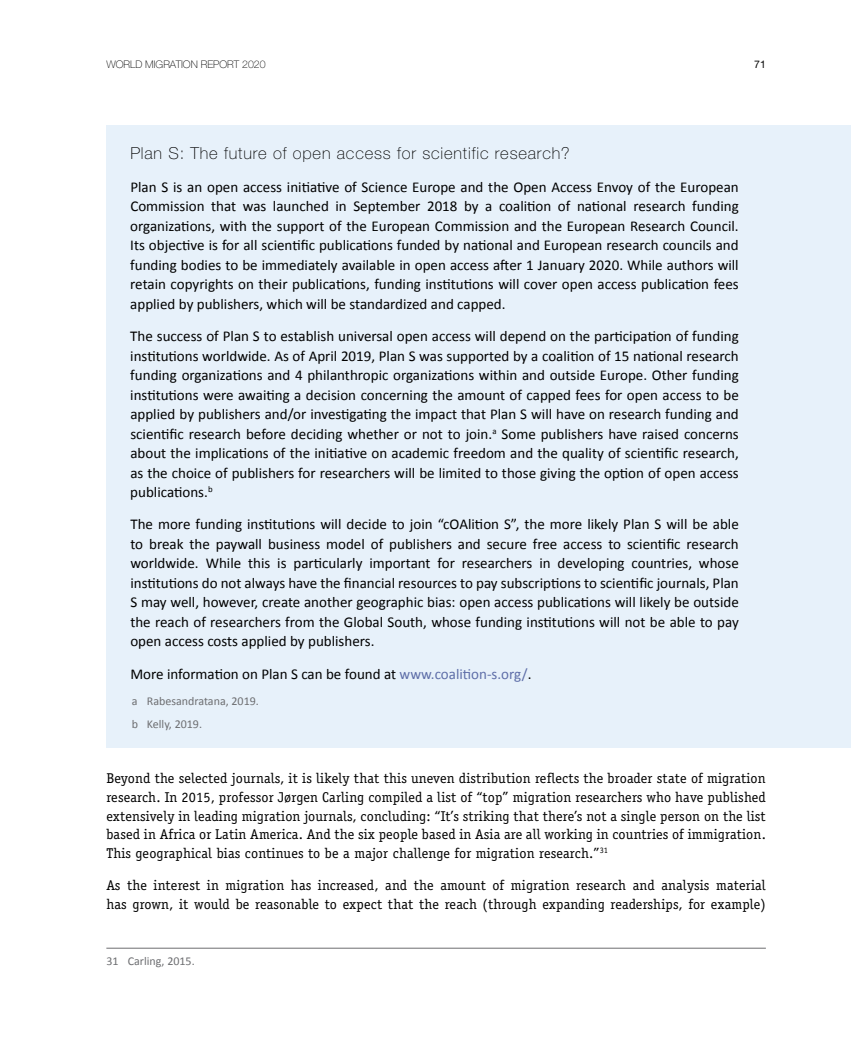
<style>
.page{position:relative;width:851px;height:1063px;background:#fff}
.page>*{position:absolute;margin:0;border:0;box-sizing:border-box;transform-origin:0 0}
.t1{font:100 16.5px "Helvetica Neue";letter-spacing:.05em;color:#000}
.t2{font:15px/19.5px "Calibri";color:#000;text-align:justify}
.t3{font:14.25px/18.8px "Officina Serif";letter-spacing:.01em;color:#000;text-align:justify}
.t4{font:12px/23px "Calibri";color:#6d6e71}
.t5{font:100 10.5px "Helvetica Neue";color:#000}
.t6{font:10.5px "Helvetica Neue";color:#000}
.s1{color:#5e6ea8}
</style>
<div class="page">
<div style="left:106px;top:125px;width:744px;height:623px;background:#e7f1fa"></div>
<hr style="left:106px;top:948px;width:659px;height:1px;background:#6d6e71">
<p class="t5" style="left:106px;top:58px;width:161px">WORLD MIGRATION REPORT 2020</p>
<p class="t6" style="left:754px;top:58px;width:13px">71</p>
<p class="t1" style="left:130px;top:143px;width:441px">Plan S: The future of open access for scientific research?</p>
<p class="t2" style="left:130px;top:177px;width:610px">Plan S is an open access initiative of Science Europe and the Open Access Envoy of the European Commission that was launched in September 2018 by a coalition of national research funding organizations, with the support of the European Commission and the European Research Council.<br>Its objective is for all scientific publications funded by national and European research councils and funding bodies to be immediately available in open access after 1 January 2020. While authors will retain copyrights on their publications, funding institutions will cover open access publication fees applied by publishers, which will be standardized and capped.</p>
<p class="t2" style="left:130px;top:326px;width:610px">The success of Plan S to establish universal open access will depend on the participation of funding institutions worldwide. As of April 2019, Plan S was supported by a coalition of 15 national research funding organizations and 4 philanthropic organizations within and outside Europe. Other funding institutions were awaiting a decision concerning the amount of capped fees for open access to be applied by publishers and/or investigating the impact that Plan S will have on research funding and scientific research before deciding whether or not to join.<sup>a</sup> Some publishers have raised concerns about the implications of the initiative on academic freedom and the quality of scientific research, as the choice of publishers for researchers will be limited to those giving the option of open access publications.<sup>b</sup></p>
<p class="t2" style="left:130px;top:515px;width:610px">The more funding institutions will decide to join “cOAlition S”, the more likely Plan S will be able to break the paywall business model of publishers and secure free access to scientific research worldwide. While this is particularly important for researchers in developing countries, whose institutions do not always have the financial resources to pay subscriptions to scientific journals, Plan S may well, however, create another geographic bias: open access publications will likely be outside the reach of researchers from the Global South, whose funding institutions will not be able to pay open access costs applied by publishers.</p>
<p class="t2" style="left:130px;top:664px;width:402px">More information on Plan S can be found at <span class="s1">www.coalition-s.org/</span>.</p>
<p class="t4" style="left:132px;top:689px;width:128px">a Rabesandratana, 2019. b Kelly, 2019.</p>
<p class="t3" style="left:106px;top:769px;width:661px">Beyond the selected journals, it is likely that this uneven distribution reflects the broader state of migration research. In 2015, professor Jørgen Carling compiled a list of “top” migration researchers who have published extensively in leading migration journals, concluding: “It’s striking that there’s not a single person on the list based in Africa or Latin America. And the six people based in Asia are all working in countries of immigration.<br>This geographical bias continues to be a major challenge for migration research.”<sup>31</sup></p>
<p class="t3" style="left:106px;top:876px;width:661px">As the interest in migration has increased, and the amount of migration research and analysis material has grown, it would be reasonable to expect that the reach (through expanding readerships, for example)</p>
<p class="t4" style="left:106px;top:950px;width:90px">31 Carling, 2015.</p>
</div>
